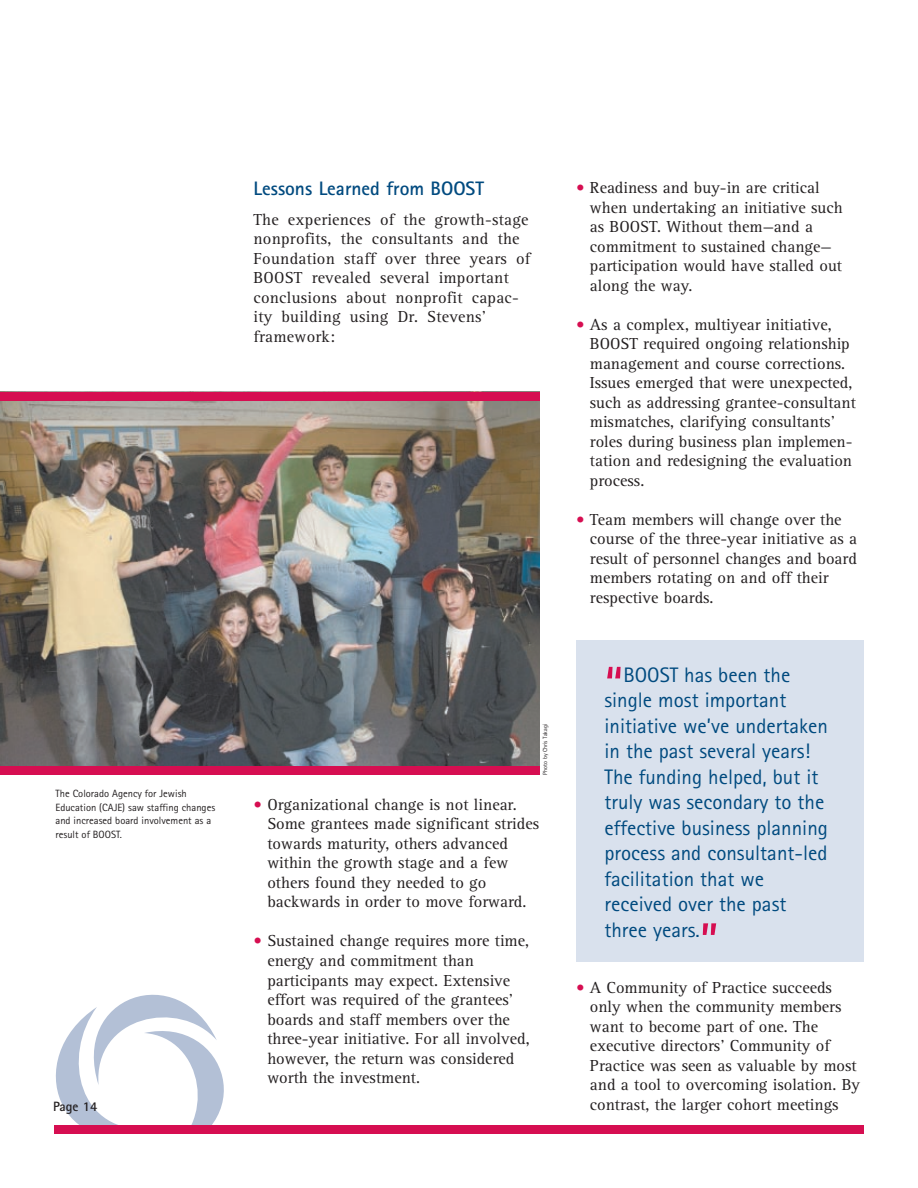
<style>
.page{position:relative;width:918px;height:1188px;background:#fff}
.page>*{position:absolute;margin:0;border:0;box-sizing:border-box;transform-origin:0 0}
.t1{font:54px "Rotis Rose Sans";color:#d60e51}
.t2{font:21px/25.5px "Rotis Rose Sans";color:#004a7f}
.t3{font:700 19.5px "Rotis Rose Sans";color:#004a7f}
.t4{font:16.5px/19.5px "Rotis Rose Serif";color:#231f20}
.t5{font:700 13.5px "Rotis Rose Sans";color:#231f20}
.t6{font:10.5px/13.5px "Rotis Rose Sans";color:#231f20}
.t7{font:6px "Rotis Rose Sans";color:#231f20}
.s1{color:#d60e51}
</style>
<div class="page">
<svg style="left:55px;top:994px;width:169px;height:131px"></svg>
<div style="left:54px;top:1125px;width:810px;height:9px;background:#d60e51"></div>
<img style="left:0;top:401px;width:540px;height:365px">
<div style="left:0;top:392px;width:540px;height:9px;background:#d60e51"></div>
<div style="left:0;top:766px;width:540px;height:9px;background:#d60e51"></div>
<div style="left:576px;top:640px;width:288px;height:321px;background:#d9e1ed"></div>
<p class="t6" style="left:56px;top:788px;width:161px">The Colorado Agency for Jewish<br>Education (CAJE) saw staffing changes and increased board involvement as a result of BOOST.</p>
<p class="t3" style="left:254px;top:182px;width:232px">Lessons Learned from BOOST</p>
<p class="t4" style="left:254px;top:211px;width:278px">The experiences of the growth-stage nonprofits, the consultants and the<br>Foundation staff over three years of<br>BOOST revealed several important conclusions about nonprofit capac&shy;ity building using Dr. Stevens’ framework:</p>
<p class="t7" style="left:543px;top:775px;width:52px;rotate:-90deg">Photo by Chris Takagi</p>
<p class="t4" style="left:267px;top:796px;width:273px;text-indent:-14px"><span class="s1">•</span> Organizational change is not linear.<br>Some grantees made significant strides towards maturity, others advanced within the growth stage and a few others found they needed to go backwards in order to move forward.</p>
<p class="t4" style="left:267px;top:933px;width:264px;text-indent:-14px"><span class="s1">•</span> Sustained change requires more time, energy and commitment than participants may expect. Extensive effort was required of the grantees’ boards and staff members over the three-year initiative. For all involved, however, the return was considered worth the investment.</p>
<p class="t4" style="left:590px;top:179px;width:254px;text-indent:-14px"><span class="s1">•</span> Readiness and buy-in are critical when undertaking an initiative such as BOOST. Without them—and a commitment to sustained change— participation would have stalled out along the way.</p>
<p class="t4" style="left:590px;top:316px;width:268px;text-indent:-14px"><span class="s1">•</span> As a complex, multiyear initiative, BOOST required ongoing relationship management and course corrections.<br>Issues emerged that were unexpected, such as addressing grantee-consultant mismatches, clarifying consultants’ roles during business plan implemen&shy;tation and redesigning the evaluation process.</p>
<p class="t4" style="left:590px;top:511px;width:269px;text-indent:-14px"><span class="s1">•</span> Team members will change over the course of the three-year initiative as a result of personnel changes and board members rotating on and off their respective boards.</p>
<h1 class="t1" style="left:604px;top:667px;width:21px">“</h1>
<p class="t2" style="left:604px;top:664px;width:225px;text-indent:19px">BOOST has been the single most important initiative we’ve undertaken in the past several years!<br>The funding helped, but it truly was secondary to the effective business planning process and consultant-led facilitation that we received over the past three years.</p>
<h1 class="t1" style="left:700px;top:923px;width:21px">”</h1>
<p class="t4" style="left:590px;top:979px;width:272px;text-indent:-14px"><span class="s1">•</span> A Community of Practice succeeds only when the community members want to become part of one. The executive directors’ Community of Practice was seen as valuable by most and a tool to overcoming isolation. By</p>
<p class="t5" style="left:53px;top:1101px;width:46px">Page 14</p>
<p class="t4" style="left:590px;top:1096px;width:250px">contrast, the larger cohort meetings</p>
</div>
